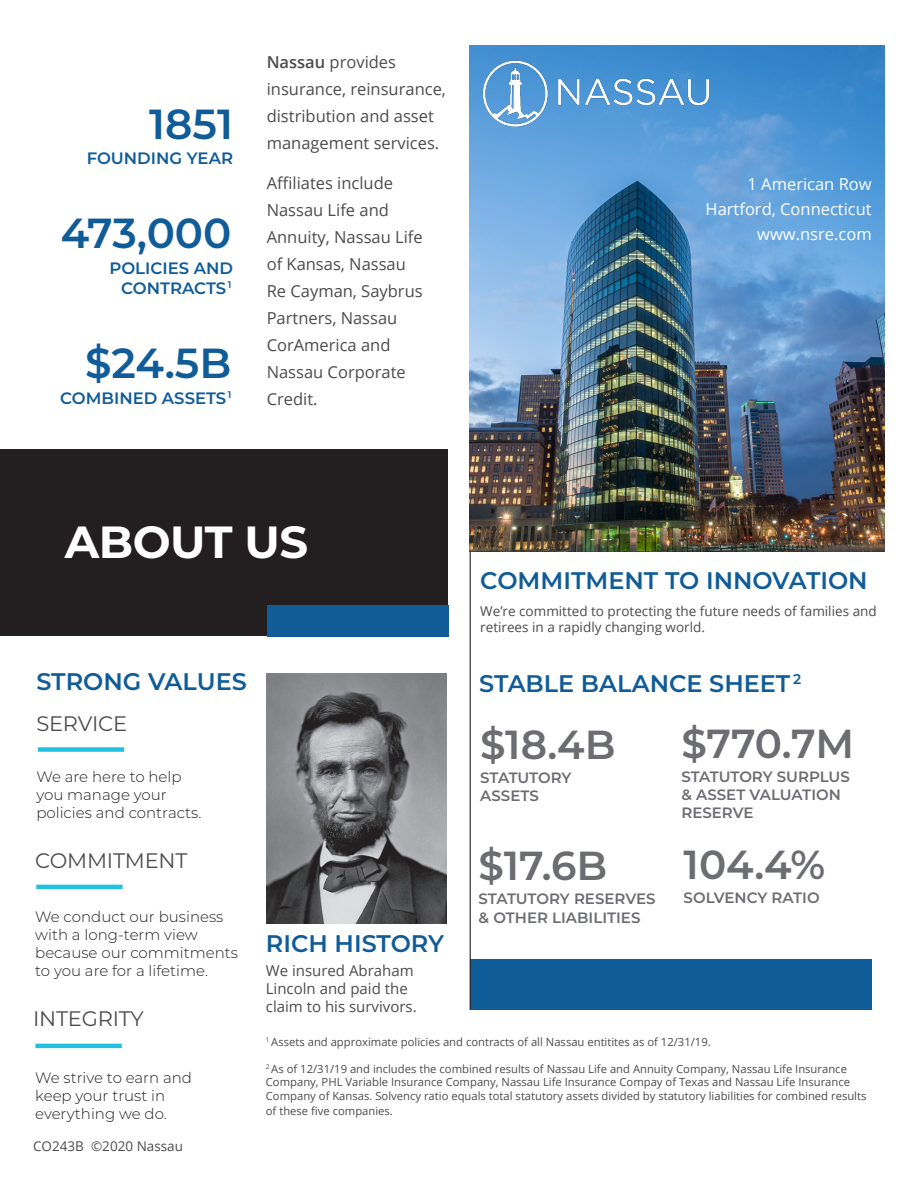
<style>
.page{position:relative;width:918px;height:1188px;background:#fff}
.page>*{position:absolute;margin:0;border:0;box-sizing:border-box;transform-origin:0 0}
.Big_titles{font:700 45px "Montserrat";letter-spacing:-.01em;color:#fff}
.Body_Text{font:600 42px "Montserrat";color:#0f5c99}
.Body_Text-2{font:600 40.5px "Montserrat";color:#6c6d70}
.Body_Text-3{font:600 24px "Montserrat";color:#0f5c99}
.Left_Justify{font:21px "Montserrat";letter-spacing:-.01em;color:#4b4c4d}
.text_content_1{font:16.5px/27px "Open Sans";color:#4b4c4d}
.Body_Text-4{font:600 16.5px/19.8px "Montserrat";color:#0f5c99;text-align:center}
.cover_6{font:16.5px "Open Sans";color:#fff}
.Paragraph_Text{font:300 15px/18px "Montserrat";color:#231f20}
.Body_Text-5{font:600 15px/18px "Montserrat";color:#6c6d70}
.t1{font:15px/18px "Open Sans";color:#4b4c4d}
.sub_heading_white{font:13.5px/16.2px "Open Sans";color:#4b4c4d}
.t2{font:11.25px/13.5px "Open Sans";color:#4b4c4d}
.s1{color:#fff}
.s2{font-weight:600}
</style>
<div class="page">
<div style="left:0;top:450px;width:448px;height:186px;background:#231f20"></div>
<div style="left:267px;top:605px;width:181px;height:31px;background:#0f5c99"></div>
<img style="left:470px;top:45px;width:414px;height:506px">
<img style="left:482px;top:52px;width:229px;height:78px">
<div style="left:38px;top:747px;width:86px;height:5px;background:#22c0e1"></div>
<hr style="left:36px;top:885px;width:87px;height:4px;background:#22c0e1">
<hr style="left:36px;top:1044px;width:86px;height:4px;background:#22c0e1">
<img style="left:267px;top:673px;width:180px;height:251px">
<div style="left:470px;top:959px;width:402px;height:51px;background:#0f5c99"></div>
<hr style="left:470px;top:551px;width:1px;height:459px;background:#231f20">
<p class="Body_Text" style="left:149px;top:95px;width:85px">1851</p>
<p class="Body_Text-4" style="left:87px;top:147px;width:148px">FOUNDING YEAR</p>
<p class="Body_Text" style="left:61px;top:203px;width:172px">473,000</p>
<p class="Body_Text-4" style="left:109px;top:257px;width:136px">POLICIES AND<span class="s1">q<br></span>CONTRACTS<sup>1</sup></p>
<p class="Body_Text" style="left:85px;top:333px;width:148px">$24.5B</p>
<p class="Body_Text-4" style="left:60px;top:387px;width:173px">COMBINED ASSETS<sup>1</sup></p>
<p class="text_content_1" style="left:267px;top:48px;width:181px"><span class="s2">Nassau</span> provides insurance, reinsurance, distribution and asset management services.</p>
<p class="text_content_1" style="left:267px;top:169px;width:158px">Affiliates include<br>Nassau Life and<br>Annuity, Nassau Life of Kansas, Nassau<br>Re Cayman, Saybrus<br>Partners, Nassau<br>CorAmerica and<br>Nassau Corporate<br>Credit.</p>
<p class="cover_6" style="left:748px;top:173px;width:126px">1 American Row</p>
<p class="cover_6" style="left:706px;top:198px;width:168px">Hartford, Connecticut</p>
<p class="cover_6" style="left:757px;top:223px;width:116px">www.nsre.com</p>
<p class="Big_titles" style="left:65px;top:510px;width:245px">ABOUT US</p>
<p class="Body_Text-3" style="left:36px;top:664px;width:212px">STRONG VALUES</p>
<p class="Left_Justify" style="left:36px;top:709px;width:92px">SERVICE</p>
<p class="Paragraph_Text" style="left:36px;top:767px;width:166px">We are here to help you manage your policies and contracts.</p>
<p class="Left_Justify" style="left:35px;top:847px;width:154px">COMMITMENT</p>
<p class="Paragraph_Text" style="left:35px;top:907px;width:204px">We conduct our business with a long-term view because our commitments to you are for a lifetime.</p>
<p class="Left_Justify" style="left:33px;top:1004px;width:112px">INTEGRITY</p>
<p class="Body_Text-3" style="left:266px;top:926px;width:180px">RICH HISTORY</p>
<p class="t1" style="left:266px;top:961px;width:152px">We insured Abraham<br>Lincoln and paid the claim to his survivors.</p>
<p class="Body_Text-3" style="left:480px;top:563px;width:389px">COMMITMENT TO INNOVATION</p>
<p class="sub_heading_white" style="left:480px;top:603px;width:398px">We’re committed to protecting the future needs of families and retirees in a rapidly changing world.</p>
<p class="Body_Text-3" style="left:479px;top:666px;width:324px">STABLE BALANCE SHEET <sup>2</sup></p>
<p class="Body_Text-2" style="left:681px;top:715px;width:174px">$770.7M</p>
<p class="Body_Text-5" style="left:681px;top:767px;width:170px">STATUTORY SURPLUS &amp; ASSET VALUATION<br>RESERVE</p>
<p class="Body_Text-2" style="left:480px;top:716px;width:137px">$18.4B</p>
<p class="Body_Text-5" style="left:480px;top:768px;width:93px">STATUTORY<br>ASSETS</p>
<p class="Body_Text-2" style="left:479px;top:837px;width:130px">$17.6B</p>
<p class="Body_Text-5" style="left:479px;top:889px;width:179px;line-height:18.9px">STATUTORY RESERVES &amp; OTHER LIABILITIES</p>
<p class="Body_Text-2" style="left:684px;top:836px;width:143px">104.4%</p>
<p class="Body_Text-5" style="left:684px;top:888px;width:138px">SOLVENCY RATIO</p>
<p class="Paragraph_Text" style="left:35px;top:1069px;width:158px">We strive to earn and keep your trust in everything we do.</p>
<p class="sub_heading_white" style="left:33px;top:1137px;width:151px">CO243B ©2020 Nassau</p>
<p class="t2" style="left:266px;top:1035px;width:446px"><sup>1</sup> Assets and approximate policies and contracts of all Nassau entitites as of 12/31/19.</p>
<p class="t2" style="left:266px;top:1062px;width:602px"><sup>2</sup> As of 12/31/19 and includes the combined results of Nassau Life and Annuity Company, Nassau Life Insurance<br>Company, PHL Variable Insurance Company, Nassau Life Insurance Compay of Texas and Nassau Life Insurance<br>Company of Kansas. Solvency ratio equals total statutory assets divided by statutory liabilities for combined results</p>
<p class="t2" style="left:266px;top:1104px;width:129px">of these five companies.</p>
</div>
